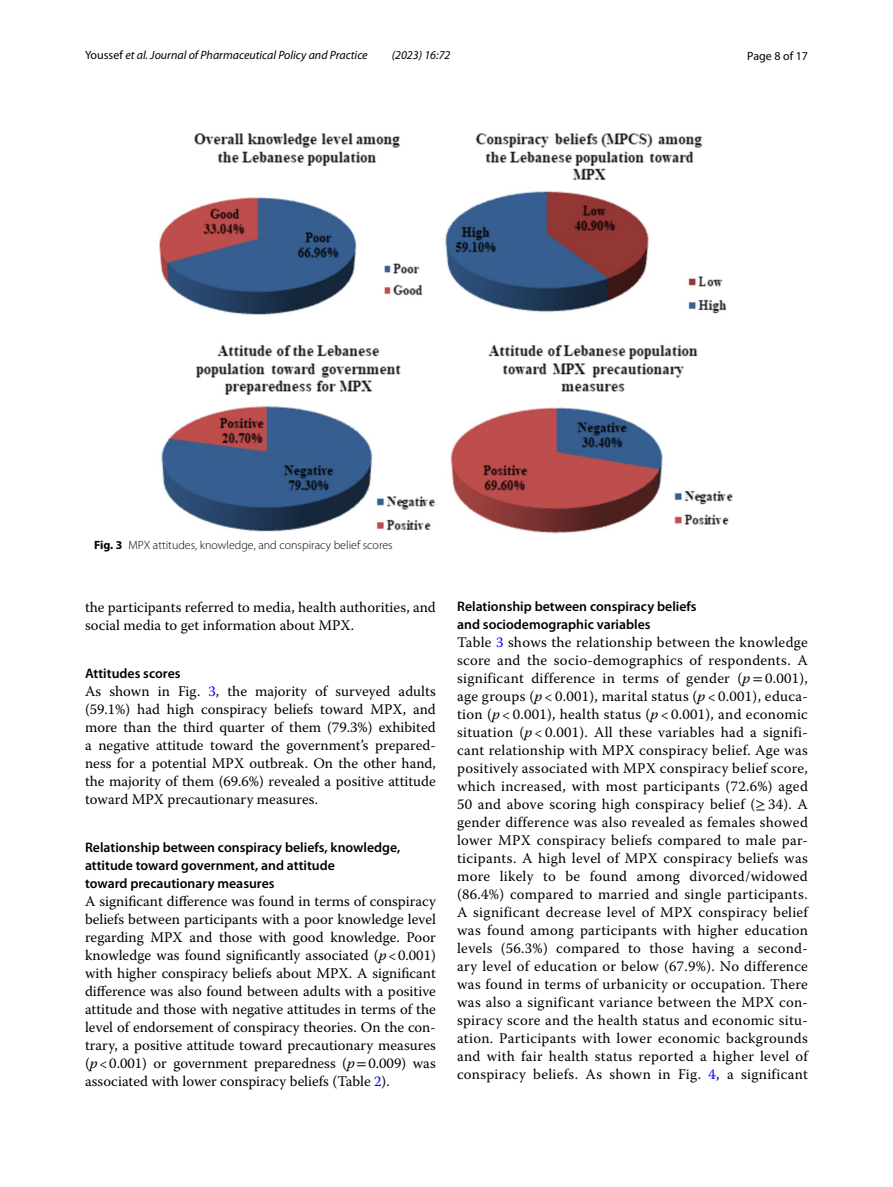
<style>
.page{position:relative;width:893px;height:1187px;background:#fff}
.page>*{position:absolute;margin:0;border:0;box-sizing:border-box;transform-origin:0 0}
.t1{font:14.7px/18px "Warnock Pro";color:#000;text-align:justify}
.t2{font:600 13.8px/18px "Myriad Pro";color:#000}
.t3{font:italic 12px "Myriad Pro";color:#000}
.t4{font:300 12px "Myriad Pro";color:#000}
.t5{font:12px "Myriad Pro";color:#000}
.s1{font-style:normal}
.s2{font-weight:700}
.s3{color:#00f}
.s4{font-style:italic}
.s5{font-family:"STIX"}
</style>
<div class="page">
<img style="left:159px;top:133px;width:574px;height:401px">
<p class="t3" style="left:85px;top:48px;width:284px"><span class="s1">Youssef</span> et al. Journal of Pharmaceutical Policy and Practice</p>
<p class="t3" style="left:392px;top:48px;width:60px">(2023) 16:72</p>
<p class="t5" style="left:747px;top:48px;width:62px">Page 8 of 17</p>
<p class="t4" style="left:94px;top:538px;width:300px"><span class="s2">Fig. 3</span> MPX attitudes, knowledge, and conspiracy belief scores</p>
<p class="t1" style="left:85px;top:597px;width:352px">the participants referred to media, health authorities, and social media to get information about MPX.</p>
<p class="t2" style="left:85px;top:663px;width:97px">Attitudes scores</p>
<p class="t1" style="left:85px;top:681px;width:352px">As shown in Fig. <span class="s3">3</span>, the majority of surveyed adults (59.1%) had high conspiracy beliefs toward MPX, and more than the third quarter of them (79.3%) exhibited a negative attitude toward the government’s prepared&shy;ness for a potential MPX outbreak. On the other hand, the majority of them (69.6%) revealed a positive attitude toward MPX precautionary measures.</p>
<p class="t2" style="left:85px;top:838px;width:317px">Relationship between conspiracy beliefs, knowledge, attitude toward government, and attitude<br>toward precautionary measures</p>
<p class="t1" style="left:85px;top:892px;width:352px">A significant difference was found in terms of conspiracy beliefs between participants with a poor knowledge level regarding MPX and those with good knowledge. Poor knowledge was found significantly associated (<span class="s4">p</span>&lt;0.001) with higher conspiracy beliefs about MPX. A significant difference was also found between adults with a positive attitude and those with negative attitudes in terms of the level of endorsement of conspiracy theories. On the con&shy;trary, a positive attitude toward precautionary measures (<span class="s4">p</span>&lt;0.001) or government preparedness (<span class="s4">p</span><span class="s5">=</span>0.009) was associated with lower conspiracy beliefs (Table <span class="s3">2</span>).</p>
<p class="t2" style="left:457px;top:597px;width:241px">Relationship between conspiracy beliefs and sociodemographic variables</p>
<p class="t1" style="left:457px;top:633px;width:352px">Table <span class="s3">3</span> shows the relationship between the knowledge score and the socio-demographics of respondents. A significant difference in terms of gender (<span class="s4">p</span><span class="s5">=</span>0.001), age groups (<span class="s4">p</span> &lt; 0.001), marital status (<span class="s4">p</span> &lt; 0.001), educa&shy;tion (<span class="s4">p</span> &lt; 0.001), health status (<span class="s4">p</span> &lt; 0.001), and economic situation (<span class="s4">p</span> &lt; 0.001). All these variables had a signifi&shy;cant relationship with MPX conspiracy belief. Age was positively associated with MPX conspiracy belief score, which increased, with most participants (72.6%) aged 50 and above scoring high conspiracy belief (<span class="s5">≥</span>34). A gender difference was also revealed as females showed lower MPX conspiracy beliefs compared to male par&shy;ticipants. A high level of MPX conspiracy beliefs was more likely to be found among divorced/widowed (86.4%) compared to married and single participants.<br>A significant decrease level of MPX conspiracy belief was found among participants with higher education levels (56.3%) compared to those having a second&shy;ary level of education or below (67.9%). No difference was found in terms of urbanicity or occupation. There was also a significant variance between the MPX con&shy;spiracy score and the health status and economic situ&shy;ation. Participants with lower economic backgrounds and with fair health status reported a higher level of conspiracy beliefs. As shown in Fig. <span class="s3">4</span>, a significant</p>
</div>
